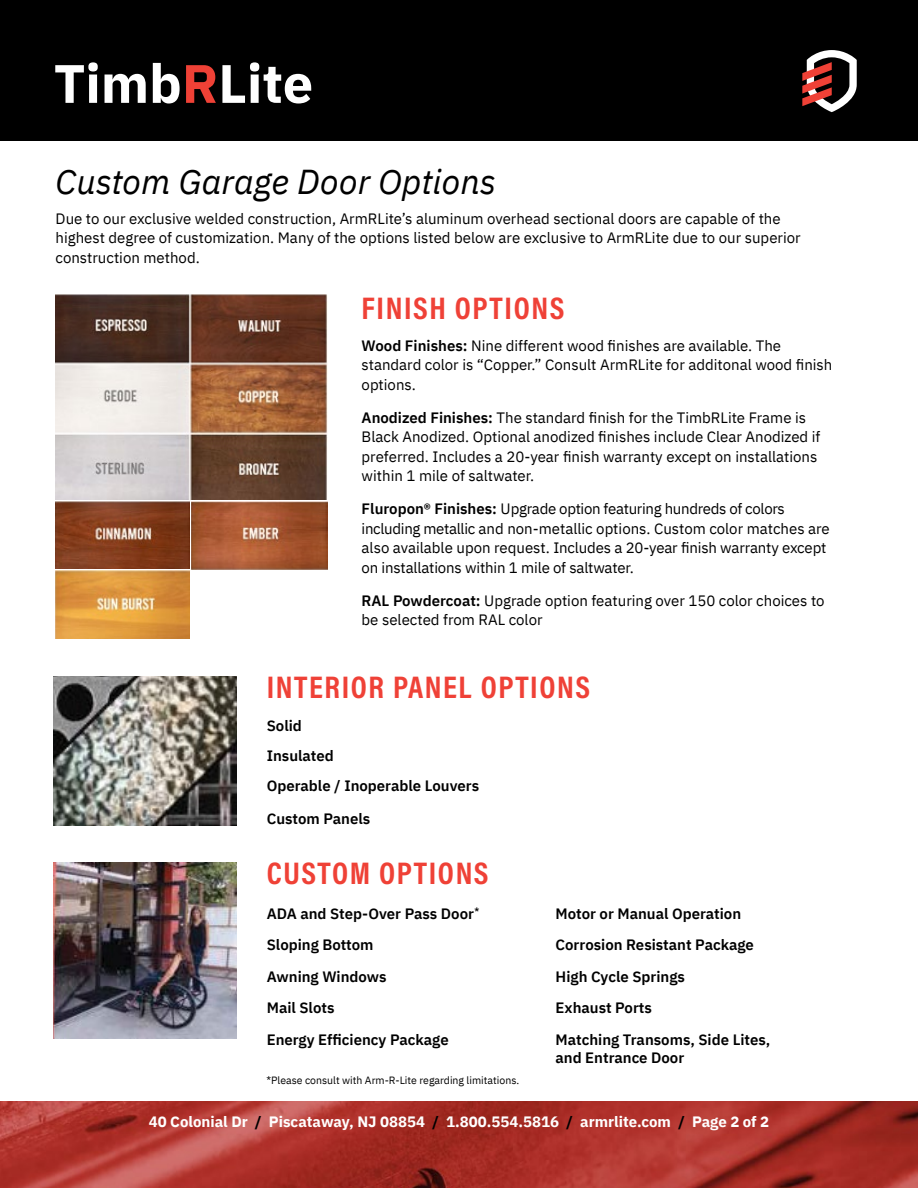
<style>
.page{position:relative;width:918px;height:1188px;background:#fff}
.page>*{position:absolute;margin:0;border:0;box-sizing:border-box;transform-origin:0 0}
.t1{font:700 54px "IBM Plex Sans";color:#fff}
.t2{font:italic 34.5px "IBM Plex Sans";color:#000}
.t3{font:700 31.5px "Acumin Pro Cond";letter-spacing:.05em;color:#ef4137}
.t4{font:700 31.5px "Acumin Pro Cond";letter-spacing:.05em;color:#ef4136}
.t5{font:15px/19.5px "IBM Plex Sans";color:#000}
.t6{font:600 15px/31.5px "IBM Plex Sans";color:#000}
.t7{font:700 15px "IBM Plex Sans";color:#fff}
.t8{font:10.5px "IBM Plex Sans";color:#000}
.s1{color:#ef4136}
.s2{font-weight:600}
.s3{color:#000}
</style>
<div class="page">
<img style="left:0;top:1102px;width:918px;height:86px">
<img style="left:53px;top:677px;width:184px;height:149px">
<img style="left:53px;top:862px;width:184px;height:176px">
<div style="left:0;top:0;width:918px;height:140px;background:#000"></div>
<svg style="left:802px;top:50px;width:55px;height:62px"></svg>
<img style="left:56px;top:295px;width:271px;height:205px">
<img style="left:56px;top:502px;width:271px;height:68px">
<img style="left:55px;top:571px;width:135px;height:67px">
<h1 class="t1" style="left:54px;top:41px;width:261px">Timb<span class="s1">R</span>Lite</h1>
<h2 class="t2" style="left:56px;top:156px;width:442px">Custom Garage Door Options</h2>
<p class="t5" style="left:56px;top:207px;width:747px">Due to our exclusive welded construction, ArmRLite’s aluminum overhead sectional doors are capable of the highest degree of customization. Many of the options listed below are exclusive to ArmRLite due to our superior construction method.</p>
<h3 class="t3" style="left:362px;top:288px;width:204px">FINISH OPTIONS</h3>
<p class="t5" style="left:362px;top:334px;width:472px"><span class="s2">Wood Finishes:</span> Nine different wood finishes are available. The standard color is “Copper.” Consult ArmRLite for additonal wood finish options.</p>
<p class="t5" style="left:362px;top:406px;width:460px"><span class="s2">Anodized Finishes:</span> The standard finish for the TimbRLite Frame is Black Anodized. Optional anodized finishes include Clear Anodized if preferred. Includes a 20-year finish warranty except on installations within 1 mile of saltwater.</p>
<p class="t5" style="left:362px;top:498px;width:470px"><span class="s2">Fluropon® Finishes:</span> Upgrade option featuring hundreds of colors including metallic and non-metallic options. Custom color matches are also available upon request. Includes a 20-year finish warranty except on installations within 1 mile of saltwater.</p>
<p class="t5" style="left:362px;top:589px;width:465px"><span class="s2">RAL Powdercoat:</span> Upgrade option featuring over 150 color choices to be selected from RAL color</p>
<h3 class="t3" style="left:267px;top:666px;width:325px">INTERIOR PANEL OPTIONS</h3>
<p class="t6" style="left:267px;top:710px;width:214px;line-height:30px">Solid<br>Insulated<br>Operable / Inoperable Louvers</p>
<p class="t6" style="left:267px;top:802px;width:105px">Custom Panels</p>
<h3 class="t4" style="left:267px;top:853px;width:223px">CUSTOM OPTIONS</h3>
<p class="t6" style="left:267px;top:897px;width:214px">ADA and Step-Over Pass Door<sup>*<br></sup>Sloping Bottom<br>Awning Windows<br>Mail Slots<br>Energy Efficiency Package</p>
<p class="t6" style="left:556px;top:897px;width:216px">Motor or Manual Operation<br>Corrosion Resistant Package<br>High Cycle Springs<br>Exhaust Ports<br>Matching Transoms, Side Lites,</p>
<p class="t6" style="left:556px;top:1041px;width:130px">and Entrance Door</p>
<p class="t8" style="left:266px;top:1072px;width:254px">*Please consult with Arm-R-Lite regarding limitations.</p>
<p class="t7" style="left:149px;top:1110px;width:622px">40 Colonial Dr <span class="s3">/</span> Piscataway, NJ 08854 <span class="s3">/</span> 1.800.554.5816 <span class="s3">/</span> armrlite.com <span class="s3">/</span> Page 2 of 2</p>
</div>
